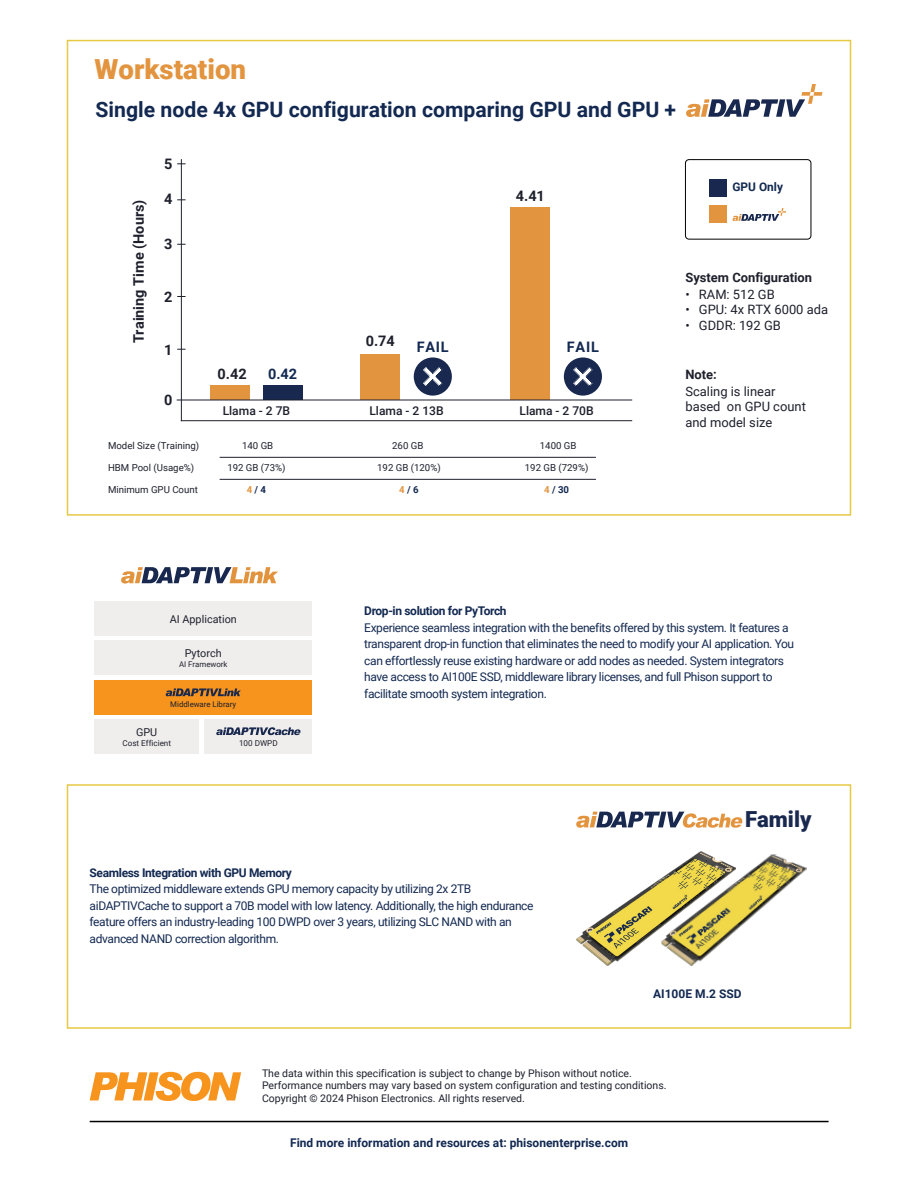
<style>
.page{position:relative;width:918px;height:1188px;background:#fff}
.page>*{position:absolute;margin:0;border:0;box-sizing:border-box;transform-origin:0 0}
.t1{font:900 27.6px "Roboto";color:#e3943f}
.t2{font:900 22.2px "Roboto";color:#18284e}
.t3{font:700 21.15px "Roboto";color:#132951}
.t4{font:700 14.4px "Roboto";color:#1e202c}
.t5{font:700 14.4px "Roboto";letter-spacing:.05em;color:#132951}
.t6{font:12.9px/15.5px "Roboto";color:#1e202c}
.t7{font:700 12.9px "Roboto";color:#1e202c}
.t8{font:12px/16.5px "Roboto";letter-spacing:-.03em;color:#132951}
.t9{font:700 12px "Roboto";color:#132951}
.t10{font:700 12px "Roboto";letter-spacing:-.03em;color:#132951}
.t11{font:500 12px "Roboto";color:#1e202c}
.t12{font:700 11.85px "Roboto";color:#132951}
.t13{font:10.8px "Roboto";color:#1e202c}
.t14{font:10.5px/12.6px "Roboto";color:#1e202c}
.t15{font:9.6px "Roboto";color:#1e202c}
.t16{font:700 9.6px "Roboto";color:#132951}
.t17{font:8.1px "Roboto";color:#1e202c}
.t18{font:7.8px "Roboto";letter-spacing:-.005em;color:#1e202c}
.s1{color:#e3943f}
</style>
<div class="page">
<hr style="left:90px;top:1121px;width:739px;height:1px;background:#000">
<svg style="left:90px;top:1072px;width:151px;height:29px"></svg>
<div style="left:95px;top:601px;width:217px;height:35px;background:#f0eeed"></div>
<div style="left:95px;top:641px;width:217px;height:34px;background:#f0eeed"></div>
<div style="left:95px;top:680px;width:217px;height:35px;background:#f7941d"></div>
<div style="left:94px;top:719px;width:105px;height:35px;background:#f0eeed"></div>
<div style="left:205px;top:719px;width:107px;height:35px;background:#f0eeed"></div>
<svg style="left:166px;top:688px;width:75px;height:8px"></svg>
<svg style="left:216px;top:727px;width:85px;height:8px"></svg>
<svg style="left:121px;top:567px;width:157px;height:17px"></svg>
<svg style="left:686px;top:84px;width:136px;height:33px"></svg>
<div style="left:210px;top:386px;width:40px;height:14px;background:#e3943f"></div>
<div style="left:263px;top:386px;width:40px;height:14px;background:#18284e"></div>
<div style="left:360px;top:355px;width:40px;height:45px;background:#e3943f"></div>
<div style="left:414px;top:357px;width:38px;height:39px;background:#18284e;border-radius:50%"></div>
<svg style="left:423px;top:367px;width:19px;height:19px"></svg>
<div style="left:564px;top:357px;width:38px;height:39px;background:#18284e;border-radius:50%"></div>
<svg style="left:574px;top:367px;width:18px;height:19px"></svg>
<div style="left:510px;top:207px;width:40px;height:193px;background:#e3943f"></div>
<hr style="left:181px;top:160px;width:1px;height:261px;background:#1e202c">
<hr style="left:177px;top:400px;width:455px;height:1px;background:#1e202c">
<hr style="left:181px;top:420px;width:451px;height:1px;background:#1e202c">
<hr style="left:220px;top:457px;width:375px;height:1px;background:#1e202c">
<hr style="left:220px;top:479px;width:375px;height:1px;background:#1e202c">
<div style="left:685px;top:159px;width:126px;height:81px;border:1px solid #000;border-radius:4px"></div>
<div style="left:709px;top:179px;width:17px;height:18px;background:#18284e"></div>
<div style="left:709px;top:206px;width:17px;height:17px;background:#e3943f"></div>
<svg style="left:733px;top:208px;width:53px;height:13px"></svg>
<div style="left:67px;top:40px;width:784px;height:476px;border:2px solid #e7c943"></div>
<div style="left:67px;top:784px;width:784px;height:245px;border:2px solid #e7c943"></div>
<svg style="left:576px;top:812px;width:166px;height:16px"></svg>
<img style="left:576px;top:852px;width:129px;height:114px">
<img style="left:657px;top:853px;width:150px;height:113px">
<h1 class="t1" style="left:94px;top:50px;width:153px">Workstation</h1>
<h3 class="t3" style="left:96px;top:95px;width:582px">Single node 4x GPU configuration comparing GPU and GPU +</h3>
<p class="t4" style="left:129px;top:343px;width:145px;rotate:-90deg">Training Time (Hours)</p>
<p class="t4" style="left:164px;top:154px;width:10px">5</p>
<p class="t4" style="left:164px;top:189px;width:10px">4</p>
<p class="t4" style="left:164px;top:234px;width:10px">3</p>
<p class="t4" style="left:164px;top:287px;width:10px">2</p>
<p class="t4" style="left:164px;top:339px;width:10px">1</p>
<p class="t4" style="left:164px;top:390px;width:10px">0</p>
<p class="t15" style="left:108px;top:439px;width:93px">Model Size (Training)</p>
<p class="t15" style="left:108px;top:461px;width:88px">HBM Pool (Usage%)</p>
<p class="t15" style="left:108px;top:483px;width:91px">Minimum GPU Count</p>
<p class="t4" style="left:218px;top:364px;width:31px">0.42</p>
<p class="t5" style="left:268px;top:364px;width:31px">0.42</p>
<p class="t4" style="left:366px;top:330px;width:31px">0.74</p>
<p class="t5" style="left:417px;top:337px;width:33px">FAIL</p>
<p class="t4" style="left:516px;top:186px;width:31px">4.41</p>
<p class="t5" style="left:567px;top:337px;width:33px">FAIL</p>
<p class="t11" style="left:223px;top:402px;width:69px">Llama - 2 7B</p>
<p class="t11" style="left:369px;top:402px;width:76px">Llama - 2 13B</p>
<p class="t11" style="left:520px;top:402px;width:76px">Llama - 2 70B</p>
<p class="t15" style="left:242px;top:439px;width:33px">140 GB</p>
<p class="t15" style="left:392px;top:439px;width:33px">260 GB</p>
<p class="t15" style="left:540px;top:439px;width:38px">1400 GB</p>
<p class="t15" style="left:227px;top:461px;width:60px">192 GB (73%)</p>
<p class="t16" style="left:247px;top:483px;width:21px"><span class="s1">4</span> / 4</p>
<p class="t16" style="left:399px;top:483px;width:21px"><span class="s1">4</span> / 6</p>
<p class="t16" style="left:544px;top:483px;width:27px"><span class="s1">4</span> / 30</p>
<p class="t15" style="left:377px;top:461px;width:65px">192 GB (120%)</p>
<p class="t15" style="left:525px;top:461px;width:65px">192 GB (729%)</p>
<p class="t12" style="left:733px;top:179px;width:52px">GPU Only</p>
<p class="t7" style="left:685px;top:268px;width:128px">System Configuration</p>
<p class="t6" style="left:685px;top:286px;width:91px">• RAM: 512 GB</p>
<p class="t6" style="left:685px;top:302px;width:144px">• GPU: 4x RTX 6000 ada</p>
<p class="t6" style="left:685px;top:317px;width:97px">• GDDR: 192 GB</p>
<p class="t7" style="left:685px;top:365px;width:33px">Note:</p>
<p class="t6" style="left:685px;top:383px;width:122px">Scaling is linear based on GPU count and model size</p>
<p class="t13" style="left:170px;top:611px;width:69px">AI Application</p>
<p class="t13" style="left:185px;top:646px;width:39px">Pytorch</p>
<p class="t18" style="left:179px;top:659px;width:50px">AI Framework</p>
<p class="t18" style="left:170px;top:699px;width:67px">Middleware Library</p>
<p class="t13" style="left:136px;top:725px;width:23px">GPU</p>
<p class="t17" style="left:122px;top:738px;width:50px">Cost Efficient</p>
<p class="t17" style="left:239px;top:738px;width:40px">100 DWPD</p>
<p class="t10" style="left:364px;top:603px;width:144px">Drop-in solution for PyTorch</p>
<p class="t8" style="left:364px;top:619px;width:432px">Experience seamless integration with the benefits offered by this system. It features a transparent drop-in function that eliminates the need to modify your AI application. You can effortlessly reuse existing hardware or add nodes as needed. System integrators have access to AI100E SSD, middleware library licenses, and full Phison support to facilitate smooth system integration.</p>
<h2 class="t2" style="left:745px;top:804px;width:68px">Family</h2>
<p class="t10" style="left:90px;top:864px;width:204px">Seamless Integration with GPU Memory</p>
<p class="t8" style="left:90px;top:880px;width:445px">The optimized middleware extends GPU memory capacity by utilizing 2x 2TB aiDAPTIVCache to support a 70B model with low latency. Additionally, the high endurance feature offers an industry-leading 100 DWPD over 3 years, utilizing SLC NAND with an advanced NAND correction algorithm.</p>
<p class="t9" style="left:653px;top:985px;width:90px">AI100E M.2 SSD</p>
<p class="t14" style="left:262px;top:1066px;width:406px">The data within this specification is subject to change by Phison without notice.<br>Performance numbers may vary based on system configuration and testing conditions.<br>Copyright © 2024 Phison Electronics. All rights reserved.</p>
<p class="t9" style="left:290px;top:1135px;width:340px">Find more information and resources at: phisonenterprise.com</p>
</div>
